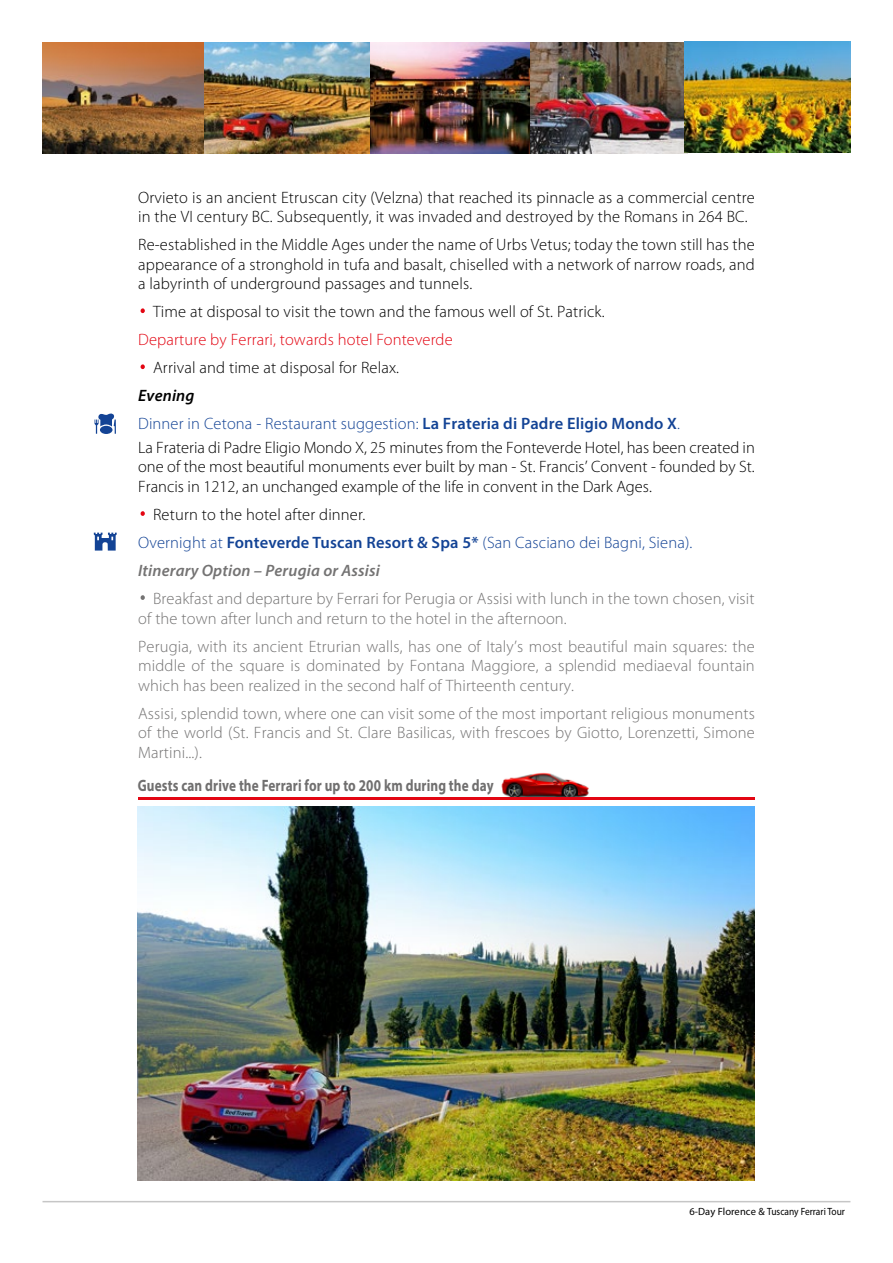
<style>
.page{position:relative;width:893px;height:1263px;background:#fff}
.page>*{position:absolute;margin:0;border:0;box-sizing:border-box;transform-origin:0 0}
.t1{font:300 52.5px "Myriad Pro";color:#e30613}
.t2{font:300 52.5px "Myriad Pro";color:#747373}
.t3{font:300 16.5px/19.5px "Myriad Pro";letter-spacing:.01em;color:#000;text-align:justify}
.t4{font:300 16.5px/19.5px "Myriad Pro";letter-spacing:.01em;color:#747373;text-align:justify}
.t5{font:300 16.5px/28px "Myriad Pro";letter-spacing:.01em;color:#134395}
.t6{font:700 16.5px "Myriad Pro";letter-spacing:.01em;color:#706f6f;scale:.8 1}
.t7{font:300 16.5px "Myriad Pro";letter-spacing:.01em;color:#e30613}
.t8{font:10.5px "Myriad Pro";color:#000}
.s1{font-weight:600;font-style:italic;color:#000}
.s2{font-weight:600}
.s3{color:#000}
.s4{font-weight:600;font-style:italic;color:#747373}
</style>
<div class="page">
<hr style="left:43px;top:1201px;width:807px;height:1px;background:#c6c6c6">
<svg style="left:95px;top:413px;width:21px;height:21px"></svg>
<svg style="left:94px;top:533px;width:23px;height:18px"></svg>
<img style="left:501px;top:772px;width:88px;height:25px">
<hr style="left:138px;top:797px;width:616px;height:2px;background:#e30613">
<img style="left:529px;top:43px;width:158px;height:110px">
<img style="left:43px;top:43px;width:161px;height:110px">
<img style="left:370px;top:43px;width:159px;height:110px">
<img style="left:204px;top:43px;width:166px;height:110px">
<img style="left:685px;top:41px;width:165px;height:111px">
<img style="left:138px;top:806px;width:617px;height:374px">
<p class="t3" style="left:138px;top:188px;width:618px">Orvieto is an ancient Etruscan city (Velzna) that reached its pinnacle as a commercial centre in the VI century BC. Subsequently, it was invaded and destroyed by the Romans in 264 BC.</p>
<p class="t3" style="left:138px;top:235px;width:618px">Re-established in the Middle Ages under the name of Urbs Vetus; today the town still has the appearance of a stronghold in tufa and basalt, chiselled with a network of narrow roads, and a labyrinth of underground passages and tunnels.</p>
<h1 class="t1" style="left:138px;top:278px;width:11px">·</h1>
<p class="t3" style="left:153px;top:302px;width:453px">Time at disposal to visit the town and the famous well of St. Patrick.</p>
<p class="t7" style="left:138px;top:331px;width:316px">Departure by Ferrari, towards hotel Fonteverde</p>
<h1 class="t1" style="left:138px;top:334px;width:11px">·</h1>
<p class="t3" style="left:153px;top:358px;width:248px">Arrival and time at disposal for Relax.</p>
<p class="t5" style="left:138px;top:382px;width:543px"><span class="s1">Evening<br></span>Dinner in Cetona - Restaurant suggestion: <span class="s2">La Frateria di Padre Eligio Mondo X</span>.</p>
<p class="t3" style="left:138px;top:438px;width:618px">La Frateria di Padre Eligio Mondo X, 25 minutes from the Fonteverde Hotel, has been created in one of the most beautiful monuments ever built by man - St. Francis’ Convent - founded by St.<br>Francis in 1212, an unchanged example of the life in convent in the Dark Ages.</p>
<h1 class="t1" style="left:138px;top:481px;width:11px">·</h1>
<p class="t5" style="left:138px;top:501px;width:556px;text-indent:15px"><span class="s3">Return to the hotel after dinner.<br></span>Overnight at <span class="s2">Fonteverde Tuscan Resort &amp; Spa 5*</span> (San Casciano dei Bagni, Siena).<br><span class="s4">Itinerary Option – Perugia or Assisi</span></p>
<h1 class="t2" style="left:138px;top:565px;width:11px">·</h1>
<p class="t4" style="left:138px;top:589px;width:618px;text-indent:15px">Breakfast and departure by Ferrari for Perugia or Assisi with lunch in the town chosen, visit of the town after lunch and return to the hotel in the afternoon.</p>
<p class="t4" style="left:138px;top:636px;width:618px">Perugia, with its ancient Etrurian walls, has one of Italy’s most beautiful main squares: the middle of the square is dominated by Fontana Maggiore, a splendid mediaeval fountain which has been realized in the second half of Thirteenth century.</p>
<p class="t4" style="left:138px;top:703px;width:618px">Assisi, splendid town, where one can visit some of the most important religious monuments of the world (St. Francis and St. Clare Basilicas, with frescoes by Giotto, Lorenzetti, Simone Martini...).</p>
<p class="t6" style="left:138px;top:775px;width:446px">Guests can drive the Ferrari for up to 200 km during the day</p>
<p class="t8" style="left:689px;top:1205px;width:157px">6-Day Florence &amp; Tuscany Ferrari Tour</p>
</div>
